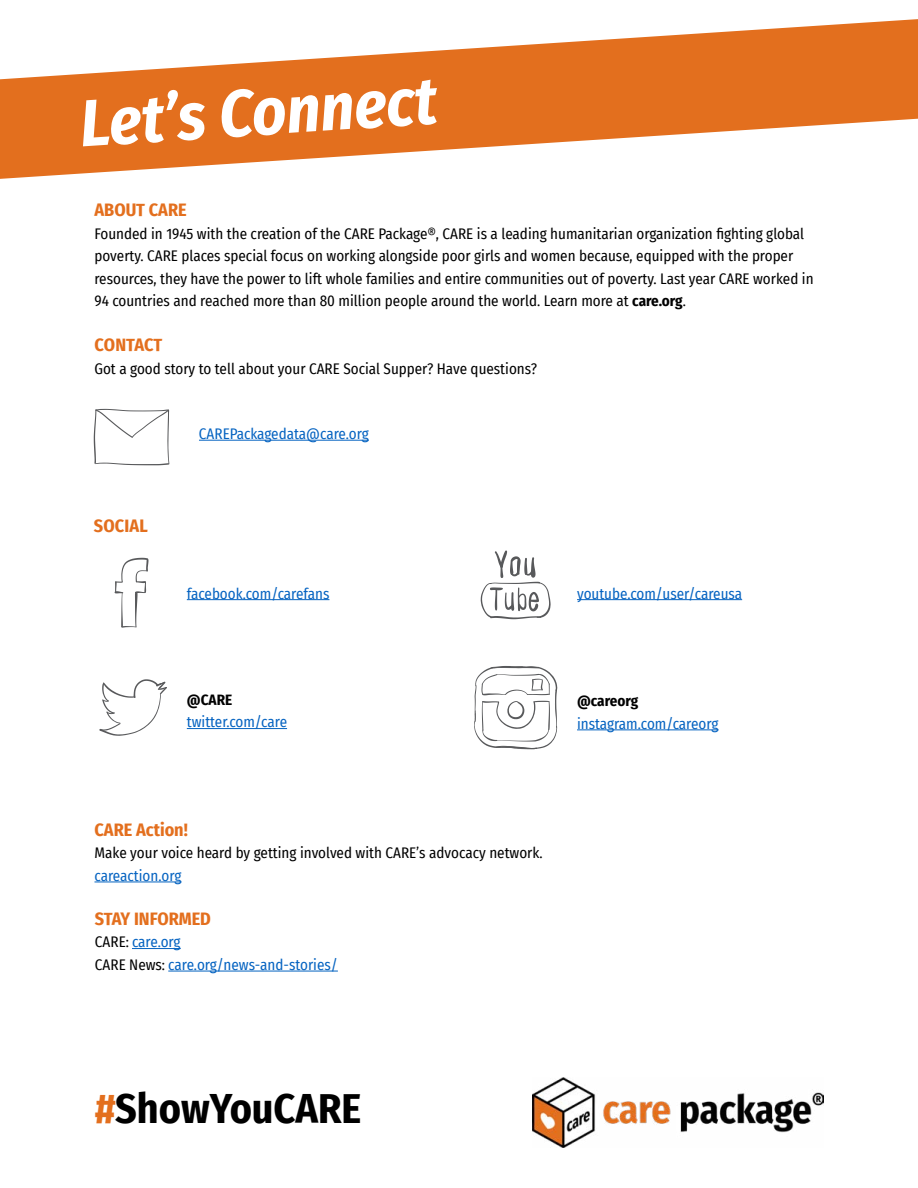
<style>
.page{position:relative;width:918px;height:1188px;background:#fff}
.page>*{position:absolute;margin:0;border:0;box-sizing:border-box;transform-origin:0 0}
.t1{font:italic 700 66px "Fira Sans Condensed";color:#fff}
.t2{font:700 41.7px "Fira Sans Condensed";color:#000}
.t3{font:700 18px "Fira Sans Condensed";color:#e36f1e}
.t4{font:15px/22.5px "Fira Sans Condensed";color:#000}
.t5{font:15px/22.5px "Fira Sans Condensed";color:#0563c1}
.t6{font:700 15px "Fira Sans Condensed";color:#000}
.s1{font-weight:700}
.s2{color:#000}
.s3{color:#e36f1e}
</style>
<div class="page">
<svg style="left:115px;top:558px;width:34px;height:70px"></svg>
<svg style="left:99px;top:679px;width:68px;height:57px"></svg>
<svg style="left:481px;top:550px;width:70px;height:69px"></svg>
<svg style="left:474px;top:666px;width:83px;height:83px"></svg>
<svg style="left:94px;top:409px;width:75px;height:56px"></svg>
<hr style="left:199px;top:440px;width:170px;height:1px;background:#0563c1">
<hr style="left:187px;top:599px;width:142px;height:1px;background:#0563c1">
<hr style="left:187px;top:728px;width:100px;height:1px;background:#0563c1">
<hr style="left:577px;top:599px;width:165px;height:1px;background:#0563c1">
<hr style="left:577px;top:729px;width:142px;height:1px;background:#0563c1">
<hr style="left:94px;top:882px;width:87px;height:1px;background:#0563c1">
<hr style="left:132px;top:948px;width:49px;height:1px;background:#0563c1">
<hr style="left:168px;top:971px;width:170px;height:1px;background:#0563c1">
<svg style="left:0;top:19px;width:918px;height:160px;fill:#e36f1e"></svg>
<img style="left:533px;top:1078px;width:291px;height:70px">
<h1 class="t1" style="left:76px;top:70px;width:359px;rotate:-4deg">Let’s Connect</h1>
<p class="t3" style="left:94px;top:195px;width:94px">ABOUT CARE</p>
<p class="t4" style="left:94px;top:222px;width:721px">Founded in 1945 with the creation of the CARE Package®, CARE is a leading humanitarian organization fighting global poverty. CARE places special focus on working alongside poor girls and women because, equipped with the proper resources, they have the power to lift whole families and entire communities out of poverty. Last year CARE worked in 94 countries and reached more than 80 million people around the world. Learn more at <span class="s1">care.org</span>.</p>
<p class="t3" style="left:95px;top:330px;width:69px">CONTACT</p>
<p class="t4" style="left:94px;top:357px;width:444px">Got a good story to tell about your CARE Social Supper? Have questions?</p>
<p class="t3" style="left:94px;top:511px;width:55px">SOCIAL</p>
<p class="t5" style="left:199px;top:422px;width:171px">CAREPackagedata@care.org</p>
<p class="t5" style="left:187px;top:582px;width:144px">facebook.com/carefans</p>
<p class="t5" style="left:577px;top:582px;width:167px">youtube.com/user/careusa</p>
<p class="t6" style="left:187px;top:687px;width:47px">@CARE</p>
<p class="t5" style="left:187px;top:711px;width:102px">twitter.com/care</p>
<p class="t6" style="left:577px;top:688px;width:63px">@careorg</p>
<p class="t5" style="left:577px;top:712px;width:143px">instagram.com/careorg</p>
<p class="t3" style="left:94px;top:815px;width:95px">CARE Action!</p>
<p class="t4" style="left:94px;top:841px;width:450px">Make your voice heard by getting involved with CARE’s advocacy network.</p>
<p class="t5" style="left:94px;top:864px;width:88px">careaction.org</p>
<p class="t3" style="left:95px;top:904px;width:118px">STAY INFORMED</p>
<p class="t5" style="left:95px;top:931px;width:244px"><span class="s2">CARE:</span> care.org<br><span class="s2">CARE News:</span> care.org/news-and-stories/</p>
<h2 class="t2" style="left:95px;top:1074px;width:268px"><span class="s3">#</span>ShowYouCARE</h2>
</div>
